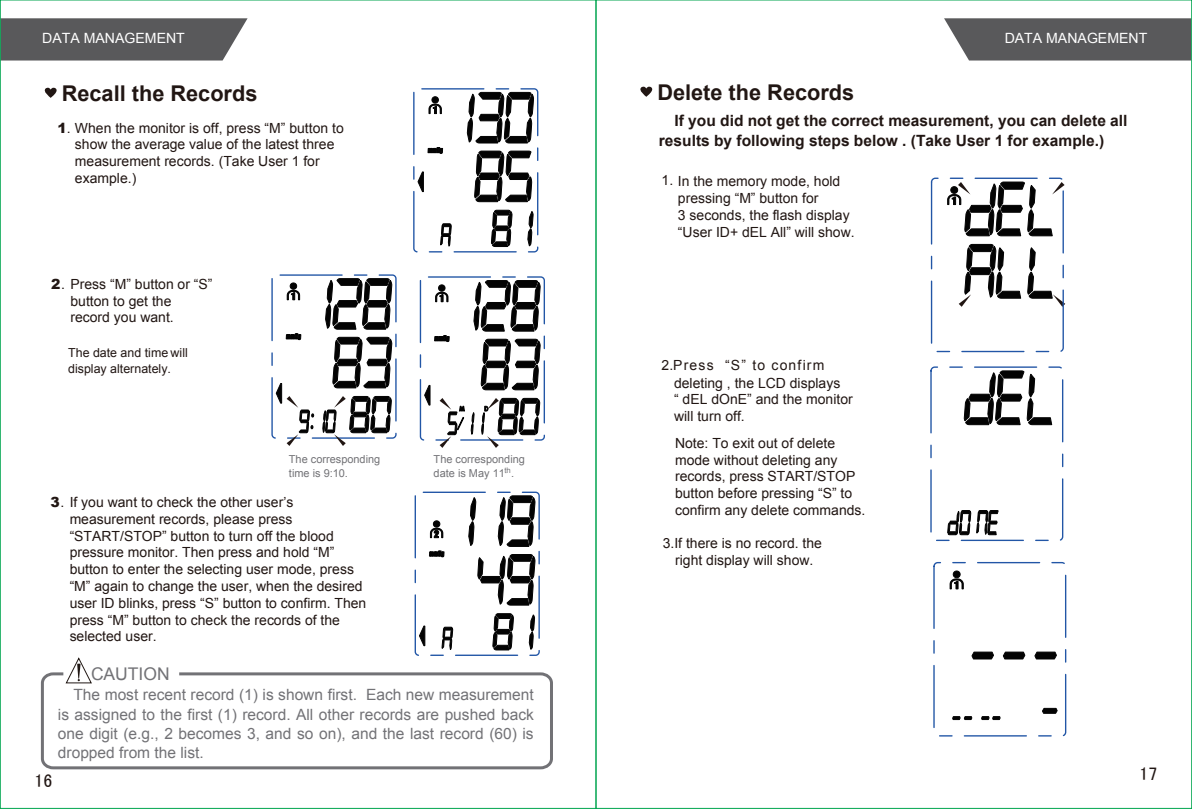
<style>
.page{position:relative;width:1192px;height:809px;background:#fff}
.page>*{position:absolute;margin:0;border:0;box-sizing:border-box;transform-origin:0 0}
.t1{font:700 21.6px "Arial";color:#211613}
.t2{font:18px "Sim Hei";color:#211613}
.t3{font:17.4px "Arial";color:#727276}
.t4{font:15.6px/19.5px "Arial";color:#727276;text-align:justify}
.t5{font:700 15.6px/19.5px "Arial";color:#211613}
.t6{font:14.1px/16.8px "Arial";color:#211613}
.t7{font:14.1px "Arial";color:#fff}
.t8{font:12.3px/15.6px "Arial";color:#211613}
.t9{font:11.1px/13.8px "Arial";color:#727276}
.s1{font-weight:900}
</style>
<div class="page">
<svg style="left:640px;top:87px;width:12px;height:10px"></svg>
<div style="left:41px;top:672px;width:512px;height:97px;border:3px solid #727276;border-radius:10px"></div>
<svg style="left:947px;top:182px;width:118px;height:125px"></svg>
<div style="left:930px;top:177px;width:133px;height:175px;border:1px dashed #2256a6;border-radius:4px"></div>
<svg style="left:949px;top:570px;width:108px;height:149px"></svg>
<div style="left:933px;top:562px;width:133px;height:174px;border:1px dashed #2256a6;border-radius:4px"></div>
<svg style="left:947px;top:370px;width:104px;height:166px"></svg>
<div style="left:930px;top:366px;width:133px;height:175px;border:1px dashed #2256a6;border-radius:4px"></div>
<svg style="left:419px;top:495px;width:116px;height:156px"></svg>
<div style="left:414px;top:491px;width:125px;height:165px;border:1px dashed #2256a6;border-radius:4px"></div>
<svg style="left:44px;top:88px;width:13px;height:10px"></svg>
<svg style="left:417px;top:92px;width:116px;height:155px"></svg>
<div style="left:413px;top:88px;width:125px;height:164px;border:1px dashed #2256a6;border-radius:4px"></div>
<div style="left:271px;top:274px;width:125px;height:164px;border:1px dashed #2256a6;border-radius:4px"></div>
<div style="left:419px;top:276px;width:126px;height:164px;border:1px dashed #2256a6;border-radius:4px"></div>
<svg style="left:276px;top:278px;width:116px;height:168px"></svg>
<svg style="left:424px;top:280px;width:116px;height:168px"></svg>
<svg style="left:65px;top:657px;width:28px;height:27px"></svg>
<svg style="left:2px;top:18px;width:245px;height:42px;background:#626264"></svg>
<svg style="left:944px;top:18px;width:245px;height:42px;background:#626264"></svg>
<p class="t7" style="left:42px;top:29px;width:144px">DATA MANAGEMENT</p>
<p class="t7" style="left:1004px;top:29px;width:144px">DATA MANAGEMENT</p>
<h1 class="t1" style="left:62px;top:79px;width:197px">Recall the Records</h1>
<p class="t6" style="left:57px;top:119px;width:288px"><span class="s1">1</span>. When the monitor is off, press “M” button to</p>
<p class="t6" style="left:75px;top:136px;width:261px">show the average value of the latest three measurement records. (Take User 1 for example.)</p>
<p class="t6" style="left:51px;top:275px;width:163px"><span class="s1">2</span>. Press “M” button or “S”</p>
<p class="t6" style="left:70px;top:292px;width:105px">button to get the record you want.</p>
<p class="t8" style="left:68px;top:345px;width:121px">The date and time will display alternately.</p>
<p class="t9" style="left:289px;top:452px;width:93px">The corresponding time is 9:10.</p>
<p class="t9" style="left:433px;top:452px;width:93px">The corresponding date is May 11 .<sup>th</sup></p>
<p class="t6" style="left:70px;top:494px;width:298px;text-indent:-19px"><span class="s1">3</span>. If you want to check the other user’s measurement records, please press “START/STOP” button to turn off the blood pressure monitor. Then press and hold “M” button to enter the selecting user mode, press “M” again to change the user, when the desired user ID blinks, press “S” button to confirm. Then press “M” button to check the records of the selected user.</p>
<p class="t3" style="left:91px;top:662px;width:80px">CAUTION</p>
<p class="t4" style="left:58px;top:685px;width:477px;text-indent:16px">The most recent record (1) is shown first. Each new measurement is assigned to the first (1) record. All other records are pushed back one digit (e.g., 2 becomes 3, and so on), and the last record (60) is dropped from the list.</p>
<p class="t2" style="left:34px;top:771px;width:19px">16</p>
<h1 class="t1" style="left:657px;top:78px;width:198px">Delete the Records</h1>
<p class="t5" style="left:658px;top:111px;width:470px;text-indent:16px">If you did not get the correct measurement, you can delete all results by following steps below . (Take User 1 for example.)</p>
<p class="t6" style="left:661px;top:173px;width:180px">1. In the memory mode, hold</p>
<p class="t6" style="left:677px;top:190px;width:178px">pressing “M” button for<br>3 seconds, the flash display “User ID+ dEL All” will show.</p>
<p class="t6" style="left:674px;top:357px;width:180px;text-indent:-12px">2.Press “S” to confirm deleting , the LCD displays<br>“ dEL dOnE” and the monitor will turn off.</p>
<p class="t6" style="left:675px;top:434px;width:192px">Note: To exit out of delete mode without deleting any records, press START/STOP button before pressing “S” to confirm any delete commands.</p>
<p class="t6" style="left:662px;top:534px;width:161px;text-align:center">3.If there is no record. the right display will show.</p>
<p class="t2" style="left:1139px;top:764px;width:19px">17</p>
</div>
